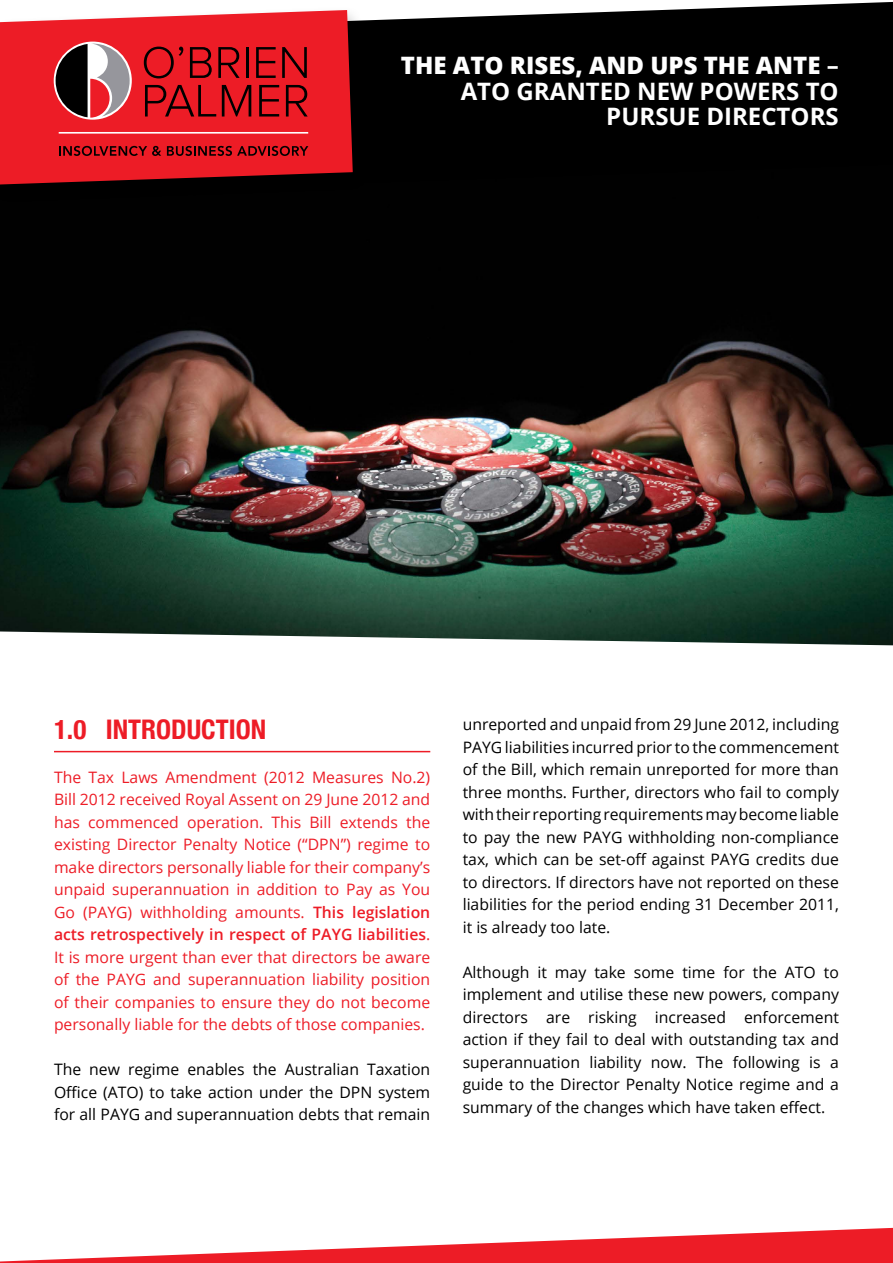
<style>
.page{position:relative;width:893px;height:1263px;background:#fff}
.page>*{position:absolute;margin:0;border:0;box-sizing:border-box;transform-origin:0 0}
.t1{font:700 condensed 27px "Helvetica Neue";color:#ed1c26}
.t2{font:700 24px/25.5px "Open Sans";color:#fff;text-align:right}
.t3{font:15.75px/22.5px "Open Sans";color:#000;text-align:justify}
.t4{font:15.75px/22.5px "Open Sans";color:#ed1c26;text-align:justify}
.s1{font-weight:800}
.s2{font-weight:600}
</style>
<div class="page">
<img style="left:0;top:196px;width:893px;height:449px">
<div style="left:368px;top:2px;width:525px;height:194px;background:#000"></div>
<div style="left:0;top:5px;width:368px;height:199px;background:#000;opacity:.2"></div>
<svg style="left:0;top:10px;width:353px;height:174px;background:#e0252e"></svg>
<svg style="left:54px;top:42px;width:78px;height:78px"></svg>
<svg style="left:56px;top:44px;width:74px;height:74px"></svg>
<svg style="left:144px;top:47px;width:39px;height:31px"></svg>
<svg style="left:190px;top:47px;width:22px;height:31px"></svg>
<svg style="left:218px;top:47px;width:22px;height:31px"></svg>
<hr style="left:246px;top:47px;width:2px;height:31px;background:#000">
<svg style="left:256px;top:47px;width:20px;height:31px"></svg>
<svg style="left:282px;top:47px;width:25px;height:31px"></svg>
<svg style="left:145px;top:85px;width:71px;height:32px;background:#b4151c"></svg>
<svg style="left:222px;top:85px;width:29px;height:32px"></svg>
<svg style="left:259px;top:85px;width:20px;height:32px"></svg>
<svg style="left:286px;top:85px;width:22px;height:32px"></svg>
<hr style="left:59px;top:132px;width:249px;height:2px;background:#fff">
<svg style="left:59px;top:146px;width:102px;height:10px"></svg>
<svg style="left:167px;top:146px;width:141px;height:10px"></svg>
<svg style="left:0;top:1228px;width:893px;height:35px"></svg>
<hr style="left:54px;top:751px;width:376px;height:1px;background:#ed1c26">
<h2 class="t2" style="left:401px;top:52px;width:439px"><span class="s1">THE ATO RISES, AND UPS THE ANTE</span> –<br>ATO GRANTED NEW POWERS TO<br>PURSUE DIRECTORS</h2>
<h1 class="t1" style="left:54px;top:707px;width:214px">1.0 INTRODUCTION</h1>
<p class="t4" style="left:54px;top:765px;width:378px">The Tax Laws Amendment (2012 Measures No.2)<br>Bill 2012 received Royal Assent on 29 June 2012 and has commenced operation. This Bill extends the existing Director Penalty Notice (“DPN”) regime to make directors personally liable for their company’s unpaid superannuation in addition to Pay as You Go (PAYG) withholding amounts. <span class="s2">This legislation acts retrospectively in respect of PAYG liabilities</span>.<br>It is more urgent than ever that directors be aware of the PAYG and superannuation liability position of their companies to ensure they do not become personally liable for the debts of those companies.</p>
<p class="t3" style="left:54px;top:1058px;width:378px">The new regime enables the Australian Taxation Office (ATO) to take action under the DPN system for all PAYG and superannuation debts that remain</p>
<p class="t3" style="left:463px;top:713px;width:378px">unreported and unpaid from 29 June 2012, including PAYG liabilities incurred prior to the commencement of the Bill, which remain unreported for more than three months. Further, directors who fail to comply with their reporting requirements may become liable to pay the new PAYG withholding non-compliance tax, which can be set-off against PAYG credits due to directors. If directors have not reported on these liabilities for the period ending 31 December 2011, it is already too late.</p>
<p class="t3" style="left:463px;top:960px;width:378px">Although it may take some time for the ATO to implement and utilise these new powers, company directors are risking increased enforcement action if they fail to deal with outstanding tax and superannuation liability now. The following is a guide to the Director Penalty Notice regime and a summary of the changes which have taken effect.</p>
</div>
